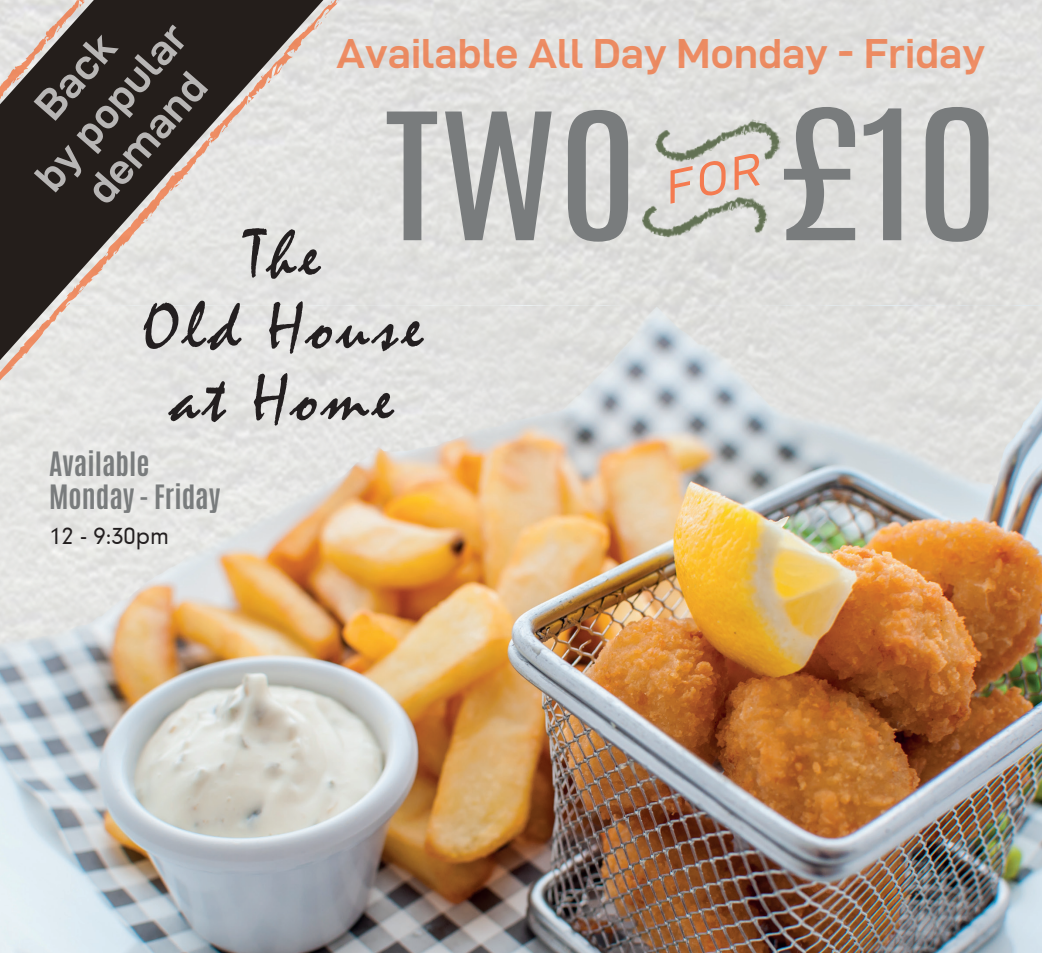
<style>
.page{position:relative;width:1042px;height:953px;background:#fff}
.page>*{position:absolute;margin:0;border:0;box-sizing:border-box;transform-origin:0 0}
.t1{font:153.12px "Antonio";color:#797c7d;scale:1.18 1}
.t2{font:149.62px "Antonio";color:#797c7d;scale:1.18 1}
.t3{font:70px/71.8px "Malaga";letter-spacing:.09em;color:#231f20;text-align:center}
.t4{font:42.35px/47.2px "D DIN Exp Bold";color:rgb(255 255 255/.68);text-align:center}
.t5{font:42px "D DIN Exp Bold";color:rgb(242 99 39/.68)}
.t6{font:700 28px/33.6px "Antonio";color:#797c7d}
.t7{font:24.5px "Neuzeit Gro T";color:#231f20}
</style>
<div class="page">
<img style="left:0;top:306px;width:1042px;height:646px">
<img style="left:640px;top:104px;width:143px;height:149px">
<svg style="left:0;top:0;width:347px;height:395px;background:#bdbab7"></svg>
<svg style="left:210px;top:139px;width:2px;height:6px"></svg>
<svg style="left:329px;top:0;width:11px;height:6px"></svg>
<svg style="left:307px;top:16px;width:19px;height:12px"></svg>
<svg style="left:290px;top:51px;width:6px;height:2px"></svg>
<svg style="left:260px;top:75px;width:11px;height:8px"></svg>
<svg style="left:164px;top:192px;width:5px;height:11px"></svg>
<svg style="left:0;top:0;width:164px;height:260px;background:#473f3b"></svg>
<svg style="left:2px;top:83px;width:10px;height:11px"></svg>
<svg style="left:664px;top:152px;width:100px;height:52px;background:#d6d7d3"></svg>
<p class="t4" style="left:-11px;top:138px;width:208px;rotate:-49deg">Back<br>by popular demand</p>
<p class="t5" style="left:337px;top:30px;width:650px">Available All Day Monday - Friday</p>
<h2 class="t2" style="left:384px;top:66px;width:217px">TWO</h2>
<h1 class="t1" style="left:780px;top:62px;width:186px">£10</h1>
<h3 class="t3" style="left:142px;top:219px;width:281px">The<br>Old House at Home</h3>
<p class="t6" style="left:49px;top:447px;width:173px">Available<br>Monday - Friday</p>
<p class="t7" style="left:49px;top:522px;width:121px">12 - 9:30pm</p>
</div>
